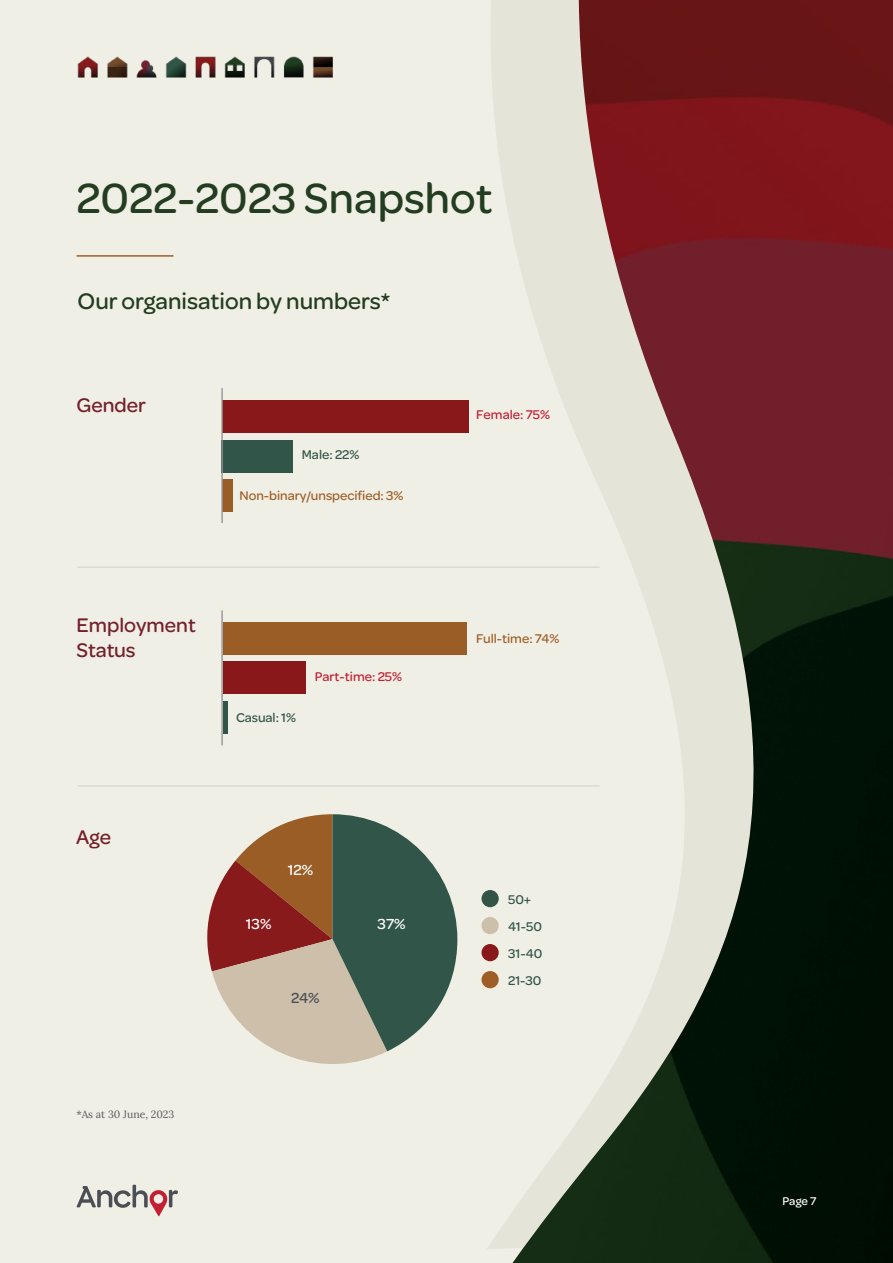
<style>
.page{position:relative;width:893px;height:1263px;background:#f0efe5}
.page>*{position:absolute;margin:0;border:0;box-sizing:border-box;transform-origin:0 0}
.t1{font:500 45px "Omnes";color:#233d20}
.t2{font:500 24px "Omnes";color:#233d20}
.t3{font:500 21px/25.2px "Omnes";color:#74202d}
.t4{font:500 15.6px "Omnes";color:#fff}
.t5{font:500 15.6px "Omnes";color:#4b4f55}
.t6{font:500 13.5px "Omnes";color:#9f5e26}
.t7{font:500 13.5px/27px "Omnes";color:#335548}
.t8{font:500 13.5px "Omnes";color:#c22033}
.t9{font:500 12px "Omnes";color:#fff}
.t10{font:10.5px "Lora";color:#58595b}
</style>
<div class="page">
<svg style="left:457px;top:0;width:55px;height:1249px"></svg>
<img style="left:512px;top:0;width:381px;height:1263px">
<img style="left:78px;top:56px;width:254px;height:21px">
<hr style="left:77px;top:255px;width:96px;height:2px;background:#9f5e26">
<svg style="left:76px;top:1185px;width:102px;height:31px"></svg>
<hr style="left:78px;top:566px;width:522px;height:2px;background:#dbdacc">
<hr style="left:78px;top:785px;width:522px;height:2px;background:#dbdacc">
<svg style="left:207px;top:814px;width:250px;height:250px"></svg>
<div style="left:481px;top:890px;width:18px;height:17px;background:#335548;border-radius:50%"></div>
<div style="left:481px;top:917px;width:18px;height:17px;background:#cdc0ab;border-radius:50%"></div>
<div style="left:481px;top:944px;width:18px;height:17px;background:#89181a;border-radius:50%"></div>
<div style="left:481px;top:971px;width:18px;height:17px;background:#9f5e26;border-radius:50%"></div>
<div style="left:222px;top:400px;width:246px;height:33px;background:#89181a"></div>
<div style="left:221px;top:440px;width:72px;height:32px;background:#315548"></div>
<div style="left:222px;top:479px;width:11px;height:33px;background:#9a5d25"></div>
<hr style="left:221px;top:388px;width:2px;height:135px;background:#939296">
<div style="left:223px;top:622px;width:243px;height:33px;background:#9a5d25"></div>
<div style="left:223px;top:661px;width:83px;height:33px;background:#89181a"></div>
<hr style="left:223px;top:701px;width:4px;height:33px;background:#315548">
<hr style="left:221px;top:610px;width:2px;height:135px;background:#939296">
<h1 class="t1" style="left:77px;top:167px;width:417px">2022-2023 Snapshot</h1>
<h2 class="t2" style="left:78px;top:285px;width:314px">Our organisation by numbers*</h2>
<h3 class="t3" style="left:77px;top:391px;width:71px">Gender</h3>
<p class="t7" style="left:302px;top:440px;width:59px">Male: 22%</p>
<p class="t6" style="left:239px;top:487px;width:166px">Non-binary/unspecified: 3%</p>
<h3 class="t3" style="left:77px;top:611px;width:121px">Employment<br>Status</h3>
<p class="t7" style="left:236px;top:703px;width:62px">Casual: 1%</p>
<p class="t8" style="left:315px;top:667px;width:89px">Part-time: 25%</p>
<h3 class="t3" style="left:76px;top:823px;width:36px">Age</h3>
<p class="t10" style="left:77px;top:1106px;width:99px">*As at 30 June, 2023</p>
<p class="t4" style="left:288px;top:859px;width:27px">12%</p>
<p class="t4" style="left:246px;top:913px;width:27px">13%</p>
<p class="t4" style="left:378px;top:913px;width:30px">37%</p>
<p class="t5" style="left:291px;top:987px;width:30px">24%</p>
<p class="t8" style="left:476px;top:405px;width:75px">Female: 75%</p>
<p class="t6" style="left:476px;top:629px;width:85px">Full-time: 74%</p>
<p class="t7" style="left:508px;top:885px;width:36px">50+<br>41-50<br>31-40<br>21-30</p>
<p class="t9" style="left:782px;top:1193px;width:35px">Page 7</p>
</div>
